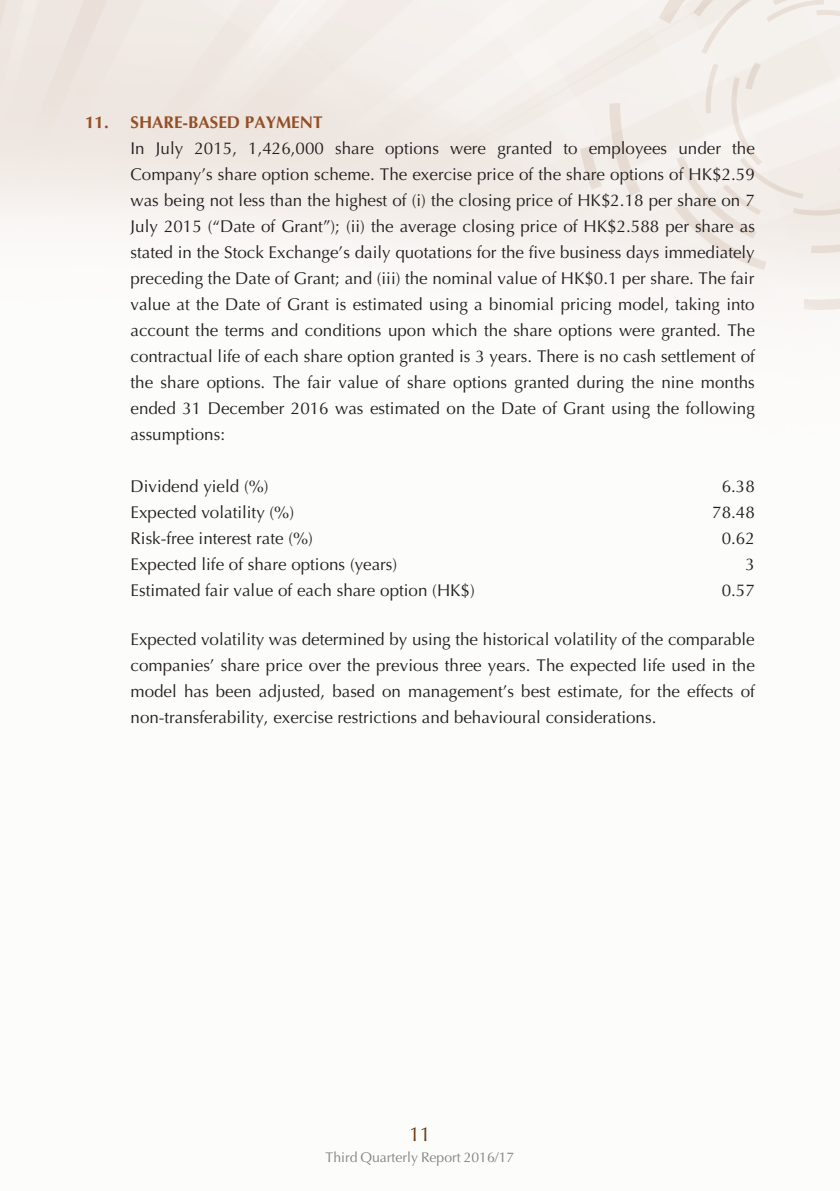
<style>
.page{position:relative;width:840px;height:1191px;background:#fff}
.page>*{position:absolute;margin:0;border:0;box-sizing:border-box;transform-origin:0 0}
.t1{font:20px "Optima LT Std";color:#6b3712}
.t2{font:17px/26px "Optima LT Std";color:#231f20;text-align:justify}
.t3{font:700 17px "Optima LT Std";color:#934f25}
.t4{font:14px "Optima LT Std";color:#808285}
</style>
<div class="page">
<img style="left:223px;top:0;width:616px;height:440px">
<p class="t3" style="left:85px;top:112px;width:239px">11. SHARE-BASED PAYMENT</p>
<p class="t2" style="left:130px;top:135px;width:625px">In July 2015, 1,426,000 share options were granted to employees under the Company’s share option scheme. The exercise price of the share options of HK$2.59 was being not less than the highest of (i) the closing price of HK$2.18 per share on 7<br>July 2015 (“Date of Grant”); (ii) the average closing price of HK$2.588 per share as stated in the Stock Exchange’s daily quotations for the five business days immediately preceding the Date of Grant; and (iii) the nominal value of HK$0.1 per share. The fair value at the Date of Grant is estimated using a binomial pricing model, taking into account the terms and conditions upon which the share options were granted. The contractual life of each share option granted is 3 years. There is no cash settlement of the share options. The fair value of share options granted during the nine months ended 31 December 2016 was estimated on the Date of Grant using the following assumptions:</p>
<p class="t2" style="left:130px;top:473px;width:139px">Dividend yield (%)</p>
<p class="t2" style="left:721px;top:473px;width:35px">6.38</p>
<p class="t2" style="left:130px;top:499px;width:165px">Expected volatility (%)</p>
<p class="t2" style="left:711px;top:499px;width:44px">78.48</p>
<p class="t2" style="left:130px;top:525px;width:184px">Risk-free interest rate (%)</p>
<p class="t2" style="left:721px;top:525px;width:35px">0.62</p>
<p class="t2" style="left:130px;top:551px;width:268px">Expected life of share options (years)</p>
<p class="t2" style="left:745px;top:551px;width:11px">3</p>
<p class="t2" style="left:130px;top:577px;width:345px">Estimated fair value of each share option (HK$)</p>
<p class="t2" style="left:721px;top:577px;width:35px">0.57</p>
<p class="t2" style="left:130px;top:626px;width:625px">Expected volatility was determined by using the historical volatility of the comparable companies’ share price over the previous three years. The expected life used in the model has been adjusted, based on management’s best estimate, for the effects of non-transferability, exercise restrictions and behavioural considerations.</p>
<p class="t1" style="left:409px;top:1122px;width:23px">11</p>
<p class="t4" style="left:325px;top:1148px;width:190px">Third Quarterly Report 2016/17</p>
</div>
